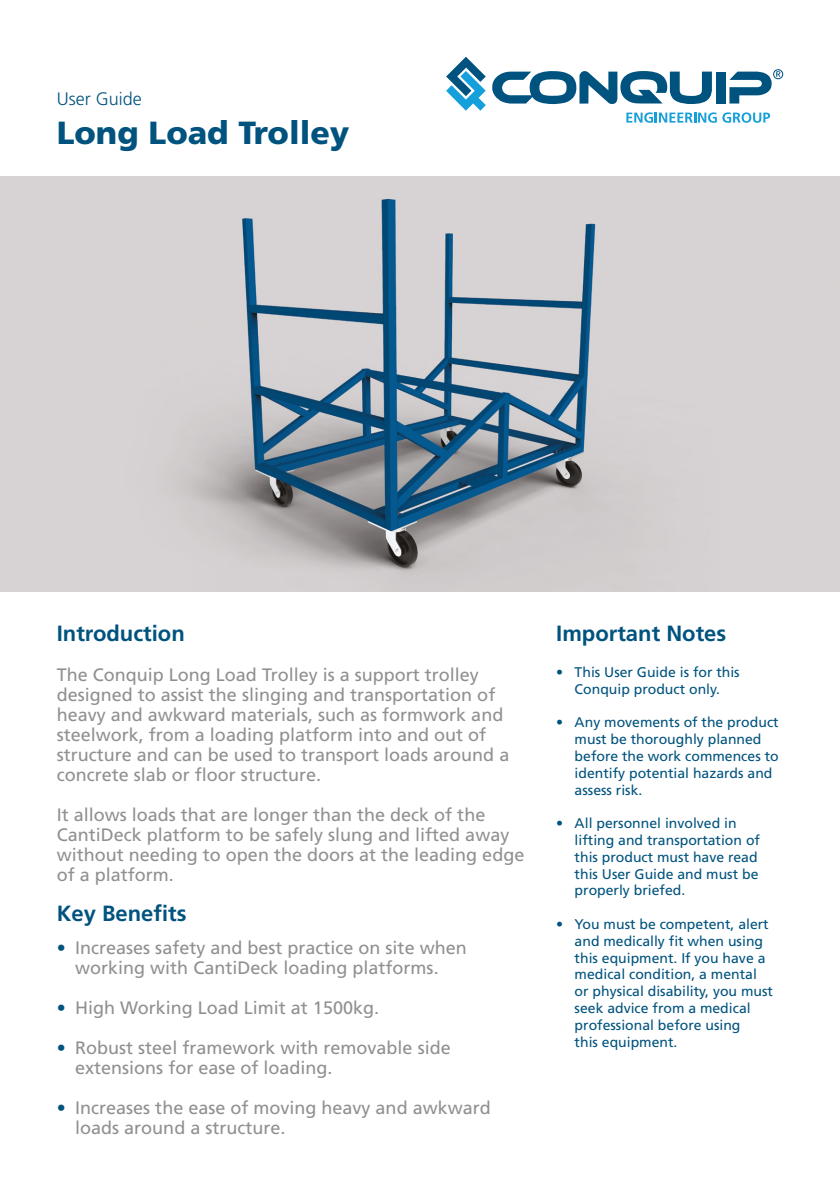
<style>
.page{position:relative;width:840px;height:1191px;background:#fff}
.page>*{position:absolute;margin:0;border:0;box-sizing:border-box;transform-origin:0 0}
.t1{font:900 32px "Frutiger LT Std";color:#00537e}
.t2{font:700 22px "Frutiger LT Std";color:#00537e}
.t3{font:18px/20px "Frutiger LT Std";color:#909090}
.t4{font:300 18px "Frutiger LT Std";color:#00537e}
.t5{font:18px "Frutiger LT Std";color:#00537e}
.t6{font:14px/16.8px "Frutiger LT Std";color:#00537e}
</style>
<div class="page">
<svg style="left:626px;top:112px;width:90px;height:11px"></svg>
<svg style="left:722px;top:112px;width:47px;height:11px"></svg>
<svg style="left:446px;top:57px;width:39px;height:54px"></svg>
<svg style="left:492px;top:71px;width:220px;height:34px"></svg>
<div style="left:715px;top:72px;width:10px;height:32px;background:#00537e"></div>
<svg style="left:729px;top:69px;width:53px;height:35px"></svg>
<img style="left:0;top:177px;width:839px;height:414px">
<p class="t4" style="left:57px;top:89px;width:87px">User Guide</p>
<h1 class="t1" style="left:57px;top:113px;width:294px">Long Load Trolley</h1>
<p class="t2" style="left:57px;top:620px;width:129px">Introduction</p>
<p class="t3" style="left:57px;top:664px;width:454px">The Conquip Long Load Trolley is a support trolley designed to assist the slinging and transportation of heavy and awkward materials, such as formwork and steelwork, from a loading platform into and out of structure and can be used to transport loads around a concrete slab or floor structure.</p>
<p class="t3" style="left:57px;top:804px;width:469px">It allows loads that are longer than the deck of the CantiDeck platform to be safely slung and lifted away without needing to open the doors at the leading edge of a platform.</p>
<p class="t2" style="left:57px;top:900px;width:131px">Key Benefits</p>
<p class="t5" style="left:57px;top:937px;width:11px">•</p>
<p class="t3" style="left:75px;top:938px;width:393px">Increases safety and best practice on site when working with CantiDeck loading platforms.</p>
<p class="t3" style="left:75px;top:998px;width:305px">High Working Load Limit at 1500kg.</p>
<p class="t3" style="left:75px;top:1038px;width:377px">Robust steel framework with removable side extensions for ease of loading.</p>
<p class="t3" style="left:75px;top:1098px;width:417px">Increases the ease of moving heavy and awkward loads around a structure.</p>
<p class="t5" style="left:57px;top:997px;width:11px">•</p>
<p class="t5" style="left:57px;top:1037px;width:11px">•</p>
<p class="t5" style="left:57px;top:1097px;width:11px">•</p>
<p class="t2" style="left:556px;top:620px;width:171px">Important Notes</p>
<p class="t6" style="left:556px;top:663px;width:8px">•</p>
<p class="t6" style="left:574px;top:663px;width:166px">This User Guide is for this<br>Conquip product only.</p>
<p class="t6" style="left:574px;top:714px;width:205px">Any movements of the product must be thoroughly planned before the work commences to identify potential hazards and assess risk.</p>
<p class="t6" style="left:574px;top:815px;width:187px">All personnel involved in lifting and transportation of this product must have read this User Guide and must be properly briefed.</p>
<p class="t6" style="left:574px;top:915px;width:200px">You must be competent, alert and medically fit when using this equipment. If you have a medical condition, a mental or physical disability, you must seek advice from a medical professional before using<br>this equipment.</p>
<p class="t6" style="left:556px;top:714px;width:8px">•</p>
<p class="t6" style="left:556px;top:815px;width:8px">•</p>
<p class="t6" style="left:556px;top:915px;width:8px">•</p>
</div>
